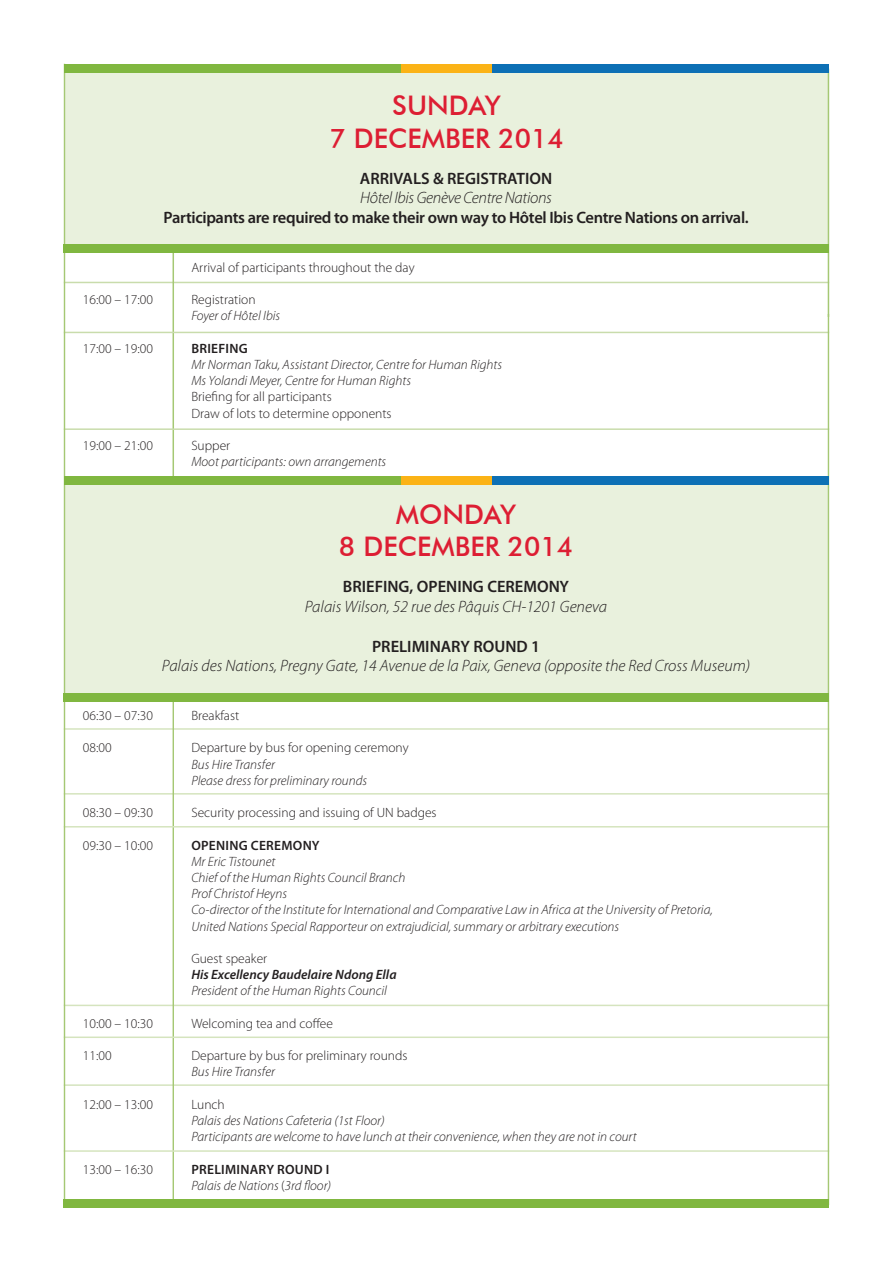
<style>
.page{position:relative;width:893px;height:1263px;background:#fff}
.page>*{position:absolute;margin:0;border:0;box-sizing:border-box;transform-origin:0 0}
.t1{font:500 27px/32.4px "Futura BT";color:#dd1e33;text-align:center}
.t2{font:italic 300 16.5px/19.8px "Myriad Pro";color:#231f20;text-align:center}
.t3{font:600 16.5px/19.8px "Myriad Pro";letter-spacing:-.02em;color:#231f20;text-align:center}
.t4{font:600 16.5px "Myriad Pro";color:#231f20}
.t5{font:italic 300 13.5px/16.2px "Myriad Pro";color:#231f20}
.t6{font:300 13.5px "Myriad Pro";color:#231f20}
.t7{font:italic 600 13.5px/16.2px "Myriad Pro";color:#231f20}
.t8{font:600 13.5px "Myriad Pro";letter-spacing:.02em;color:#231f20}
.s1{font-weight:300;font-style:italic}
.s2{font-weight:600;font-style:normal}
.s3{font-weight:300;font-style:normal}
.s4{font-style:normal}
</style>
<div class="page">
<div style="left:65px;top:480px;width:763px;height:215px;background:#e9f1dd"></div>
<div style="left:65px;top:65px;width:763px;height:183px;background:#e9f1dd"></div>
<hr style="left:64px;top:282px;width:765px;height:1px;background:#c9dcac">
<hr style="left:173px;top:248px;width:1px;height:231px;background:#a5c874">
<hr style="left:64px;top:728px;width:765px;height:2px;background:#d5e4be">
<hr style="left:64px;top:793px;width:765px;height:1px;background:#d5e4be">
<hr style="left:64px;top:1005px;width:765px;height:1px;background:#d5e4be">
<hr style="left:64px;top:1084px;width:765px;height:2px;background:#d5e4be">
<hr style="left:173px;top:698px;width:1px;height:501px;background:#a5c874">
<hr style="left:64px;top:826px;width:765px;height:1px;background:#d5e4be">
<hr style="left:64px;top:1036px;width:765px;height:2px;background:#d5e4be">
<hr style="left:64px;top:332px;width:765px;height:1px;background:#c9dcac">
<hr style="left:64px;top:428px;width:765px;height:2px;background:#c9dcac">
<hr style="left:64px;top:1150px;width:765px;height:2px;background:#d5e4be">
<hr style="left:64px;top:64px;width:1px;height:1140px;background:#a5c874">
<hr style="left:828px;top:69px;width:1px;height:248px;background:#a5c874">
<div style="left:64px;top:64px;width:337px;height:8px;background:#80b740"></div>
<div style="left:491px;top:64px;width:338px;height:8px;background:#0d70b5"></div>
<div style="left:401px;top:64px;width:90px;height:8px;background:#fbb316"></div>
<div style="left:64px;top:244px;width:765px;height:9px;background:#80b740"></div>
<hr style="left:828px;top:314px;width:1px;height:891px;background:#a5c874">
<div style="left:64px;top:476px;width:337px;height:9px;background:#80b740"></div>
<div style="left:491px;top:476px;width:338px;height:9px;background:#0d70b5"></div>
<div style="left:401px;top:476px;width:90px;height:9px;background:#fbb316"></div>
<div style="left:64px;top:693px;width:765px;height:9px;background:#80b740"></div>
<div style="left:64px;top:1199px;width:765px;height:9px;background:#80b740"></div>
<p class="t1" style="left:329px;top:89px;width:236px">SUNDAY<br>7 DECEMBER 2014</p>
<p class="t3" style="left:163px;top:168px;width:587px">ARRIVALS &amp; REGISTRATION<br><span class="s1">Hôtel Ibis Genève Centre Nations<br></span>Participants are required to make their own way to Hôtel Ibis Centre Nations on arrival.</p>
<p class="t6" style="left:191px;top:259px;width:225px">Arrival of participants throughout the day</p>
<p class="t6" style="left:83px;top:291px;width:72px">16:00 – 17:00</p>
<p class="t6" style="left:191px;top:291px;width:66px">Registration</p>
<p class="t5" style="left:191px;top:308px;width:90px">Foyer of Hôtel Ibis</p>
<p class="t6" style="left:83px;top:340px;width:72px">17:00 – 19:00</p>
<p class="t8" style="left:191px;top:340px;width:58px">BRIEFING</p>
<p class="t5" style="left:191px;top:356px;width:312px">Mr Norman Taku, Assistant Director, Centre for Human Rights</p>
<p class="t5" style="left:191px;top:372px;width:221px">Ms Yolandi Meyer, Centre for Human Rights</p>
<p class="t6" style="left:191px;top:389px;width:142px">Briefing for all participants</p>
<p class="t6" style="left:191px;top:405px;width:202px">Draw of lots to determine opponents</p>
<p class="t6" style="left:83px;top:437px;width:72px">19:00 – 21:00</p>
<p class="t6" style="left:191px;top:437px;width:40px">Supper</p>
<p class="t5" style="left:191px;top:453px;width:196px">Moot participants: own arrangements</p>
<p class="t1" style="left:339px;top:498px;width:236px">MONDAY<br>8 DECEMBER 2014</p>
<p class="t4" style="left:343px;top:576px;width:228px">BRIEFING, OPENING CEREMONY</p>
<p class="t2" style="left:305px;top:596px;width:304px">Palais Wilson, 52 rue des Pâquis CH-1201 Geneva</p>
<p class="t2" style="left:162px;top:636px;width:590px"><span class="s2">PRELIMINARY ROUND 1<br></span>Palais des Nations, Pregny Gate, 14 Avenue de la Paix, Geneva (opposite the Red Cross Museum)</p>
<p class="t6" style="left:83px;top:707px;width:72px">06:30 – 07:30</p>
<p class="t6" style="left:191px;top:707px;width:49px">Breakfast</p>
<p class="t6" style="left:83px;top:740px;width:30px">08:00</p>
<p class="t6" style="left:191px;top:740px;width:219px">Departure by bus for opening ceremony</p>
<p class="t5" style="left:191px;top:756px;width:85px">Bus Hire Transfer</p>
<p class="t5" style="left:191px;top:772px;width:177px">Please dress for preliminary rounds</p>
<p class="t6" style="left:83px;top:804px;width:72px">08:30 – 09:30</p>
<p class="t6" style="left:191px;top:804px;width:247px">Security processing and issuing of UN badges</p>
<p class="t6" style="left:83px;top:837px;width:72px">09:30 – 10:00</p>
<p class="t8" style="left:191px;top:836px;width:130px">OPENING CEREMONY</p>
<p class="t5" style="left:191px;top:853px;width:86px">Mr Eric Tistounet</p>
<p class="t5" style="left:191px;top:869px;width:216px">Chief of the Human Rights Council Branch</p>
<p class="t5" style="left:191px;top:885px;width:97px">Prof Christof Heyns</p>
<p class="t5" style="left:191px;top:902px;width:523px">Co-director of the Institute for International and Comparative Law in Africa at the University of Pretoria,<br>United Nations Special Rapporteur on extrajudicial, summary or arbitrary executions</p>
<p class="t7" style="left:191px;top:950px;width:207px"><span class="s3">Guest speaker<br></span>His Excellency Baudelaire Ndong Ella</p>
<p class="t5" style="left:191px;top:983px;width:197px">President of the Human Rights Council</p>
<p class="t6" style="left:83px;top:1015px;width:72px">10:00 – 10:30</p>
<p class="t6" style="left:191px;top:1015px;width:143px">Welcoming tea and coffee</p>
<p class="t6" style="left:83px;top:1047px;width:30px">11:00</p>
<p class="t6" style="left:191px;top:1047px;width:218px">Departure by bus for preliminary rounds</p>
<p class="t5" style="left:191px;top:1064px;width:85px">Bus Hire Transfer</p>
<p class="t6" style="left:83px;top:1096px;width:72px">12:00 – 13:00</p>
<p class="t5" style="left:191px;top:1096px;width:195px"><span class="s4">Lunch<br></span>Palais des Nations Cafeteria (1st Floor)</p>
<p class="t5" style="left:191px;top:1128px;width:447px">Participants are welcome to have lunch at their convenience, when they are not in court</p>
<p class="t6" style="left:83px;top:1161px;width:72px">13:00 – 16:30</p>
<p class="t8" style="left:191px;top:1160px;width:140px">PRELIMINARY ROUND I</p>
<p class="t5" style="left:191px;top:1177px;width:141px">Palais de Nations <span class="s4">(</span>3rd floor)</p>
</div>
